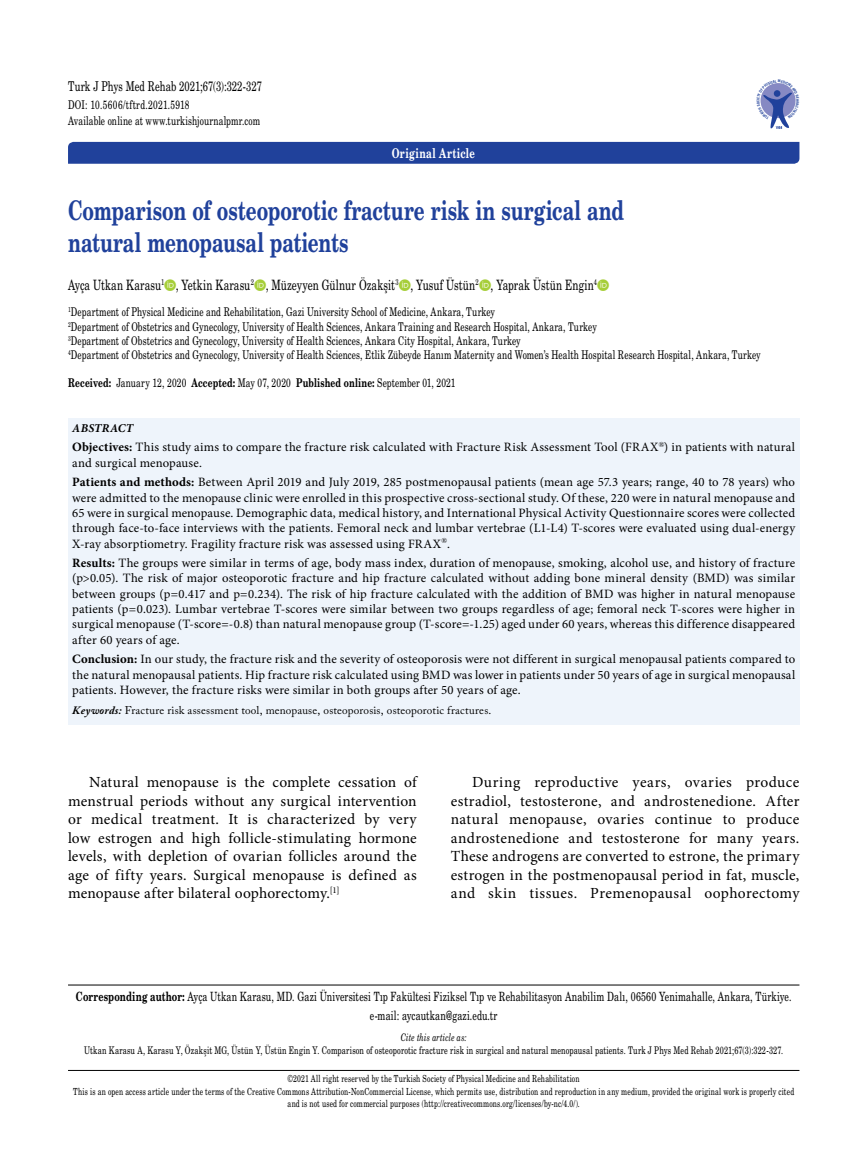
<style>
.page{position:relative;width:859px;height:1170px;background:#fff}
.page>*{position:absolute;margin:0;border:0;box-sizing:border-box;transform-origin:0 0}
.t1{font:27px/32.4px "Madison Bold Tr";letter-spacing:-.005em;color:#20419b}
.t2{font:15.45px/18.6px "Minion Pro";letter-spacing:.02em;color:#000;text-align:justify}
.t3{font:14.25px "Madison Tr";letter-spacing:.005em;color:#000}
.t4{font:13.5px "Madison Tr";letter-spacing:.005em;color:#000}
.t5{font:13.5px "Madison Bold Tr";letter-spacing:.03em;color:#fff}
.t6{font:12.75px/15.3px "Minion Pro";letter-spacing:.015em;color:#000;text-align:justify}
.t7{font:12.75px/19.5px "Madison Tr";letter-spacing:.01em;color:#000;text-align:center}
.t8{font:12px/14.4px "Madison Tr";letter-spacing:.01em;color:#000}
.t9{font:italic 700 12px "Minion Pro";letter-spacing:.015em;color:#000}
.t10{font:11.25px "Adobe Caslon Pro";letter-spacing:.015em;color:#000}
.t11{font:10.5px "Madison Tr";letter-spacing:.015em;color:#000}
.t12{font:10.5px "Madison Italic Tr";letter-spacing:.015em;color:#000}
.t13{font:9.75px/11.7px "Madison Tr";letter-spacing:.02em;color:#000;text-align:center}
.t14{font:3.6px "Helvetica Cond Bold Tr";color:#20419b}
.s1{font-family:"Madison Bold Tr"}
.s2{font-weight:700}
.s3{font-weight:700;font-style:italic}
</style>
<div class="page">
<div style="left:68px;top:142px;width:731px;height:22px;background:#20419b"></div>
<div style="left:68px;top:418px;width:731px;height:306px;background:#eef4fb"></div>
<hr style="left:68px;top:984px;width:731px;height:1px;background:#000">
<hr style="left:68px;top:1070px;width:731px;height:1px;background:#000">
<svg style="left:760px;top:83px;width:36px;height:46px"></svg>
<p class="t4" style="left:68px;top:78px;width:196px">Turk J Phys Med Rehab 2021;67(3):322-327</p>
<p class="t8" style="left:68px;top:97px;width:194px;line-height:15.6px">DOI: 10.5606/tftrd.2021.5918<br>Available online at www.turkishjournalpmr.com</p>
<p class="t5" style="left:392px;top:144px;width:85px">Original Article</p>
<p class="t14" style="left:756px;top:102px;width:4px;rotate:-90deg">C</p>
<h1 class="t1" style="left:68px;top:193px;width:558px">Comparison of osteoporotic fracture risk in surgical and natural menopausal patients</h1>
<p class="t3" style="left:68px;top:276px;width:530px">Ayça Utkan Karasu<sup>1</sup> , Yetkin Karasu<sup>2</sup> , Müzeyyen Gülnur Özakşit<sup>3</sup> , Yusuf Üstün<sup>2</sup> , Yaprak Üstün Engin<sup>4</sup></p>
<p class="t8" style="left:68px;top:304px;width:694px"><sup>1</sup>Department of Physical Medicine and Rehabilitation, Gazi University School of Medicine, Ankara, Turkey<br><sup>2</sup>Department of Obstetrics and Gynecology, University of Health Sciences, Ankara Training and Research Hospital, Ankara, Turkey<br><sup>3</sup>Department of Obstetrics and Gynecology, University of Health Sciences, Ankara City Hospital, Ankara, Turkey<br><sup>4</sup>Department of Obstetrics and Gynecology, University of Health Sciences, Etlik Zübeyde Hanım Maternity and Women’s Health Hospital Research Hospital, Ankara, Turkey</p>
<p class="t8" style="left:68px;top:375px;width:389px"><span class="s1">Received:</span> January 12, 2020 <span class="s1">Accepted:</span> May 07, 2020 <span class="s1">Published online:</span> September 01, 2021</p>
<p class="t9" style="left:72px;top:419px;width:62px">ABSTRACT</p>
<p class="t6" style="left:72px;top:440px;width:724px"><span class="s2">Objectives:</span> This study aims to compare the fracture risk calculated with Fracture Risk Assessment Tool (FRAX<sup>®</sup>) in patients with natural and surgical menopause.</p>
<p class="t6" style="left:72px;top:474px;width:724px"><span class="s2">Patients and methods:</span> Between April 2019 and July 2019, 285 postmenopausal patients (mean age 57.3 years; range, 40 to 78 years) who were admitted to the menopause clinic were enrolled in this prospective cross-sectional study. Of these, 220 were in natural menopause and 65 were in surgical menopause. Demographic data, medical history, and International Physical Activity Questionnaire scores were collected through face-to-face interviews with the patients. Femoral neck and lumbar vertebrae (L1-L4) T-scores were evaluated using dual-energy X-ray absorptiometry. Fragility fracture risk was assessed using FRAX<sup>®</sup>.</p>
<p class="t6" style="left:72px;top:555px;width:724px"><span class="s2">Results:</span> The groups were similar in terms of age, body mass index, duration of menopause, smoking, alcohol use, and history of fracture (p&gt;0.05). The risk of major osteoporotic fracture and hip fracture calculated without adding bone mineral density (BMD) was similar between groups (p=0.417 and p=0.234). The risk of hip fracture calculated with the addition of BMD was higher in natural menopause patients (p=0.023). Lumbar vertebrae T-scores were similar between two groups regardless of age; femoral neck T-scores were higher in surgical menopause (T-score=-0.8) than natural menopause group (T-score=-1.25) aged under 60 years, whereas this difference disappeared after 60 years of age.</p>
<p class="t6" style="left:72px;top:651px;width:724px"><span class="s2">Conclusion:</span> In our study, the fracture risk and the severity of osteoporosis were not different in surgical menopausal patients compared to the natural menopausal patients. Hip fracture risk calculated using BMD was lower in patients under 50 years of age in surgical menopausal patients. However, the fracture risks were similar in both groups after 50 years of age.</p>
<p class="t10" style="left:72px;top:703px;width:421px"><span class="s3">Keywords:</span> Fracture risk assessment tool, menopause, osteoporosis, osteoporotic fractures.</p>
<p class="t2" style="left:68px;top:773px;width:350px;text-indent:21px">Natural menopause is the complete cessation of menstrual periods without any surgical intervention or medical treatment. It is characterized by very low estrogen and high follicle-stimulating hormone levels, with depletion of ovarian follicles around the age of fifty years. Surgical menopause is defined as menopause after bilateral oophorectomy.<sup>[1]</sup></p>
<p class="t2" style="left:451px;top:773px;width:350px;text-indent:21px">During reproductive years, ovaries produce estradiol, testosterone, and androstenedione. After natural menopause, ovaries continue to produce androstenedione and testosterone for many years.<br>These androgens are converted to estrone, the primary estrogen in the postmenopausal period in fat, muscle, and skin tissues. Premenopausal oophorectomy</p>
<p class="t7" style="left:76px;top:985px;width:717px"><span class="s1">Corresponding author:</span> Ayça Utkan Karasu, MD. Gazi Üniversitesi Tıp Fakültesi Fiziksel Tıp ve Rehabilitasyon Anabilim Dalı, 06560 Yenimahalle, Ankara, Türkiye. e-mail: aycautkan@gazi.edu.tr</p>
<p class="t12" style="left:401px;top:1031px;width:67px">Cite this article as:</p>
<p class="t11" style="left:84px;top:1043px;width:701px">Utkan Karasu A, Karasu Y, Özakşit MG, Üstün Y, Üstün Engin Y. Comparison of osteoporotic fracture risk in surgical and natural menopausal patients. Turk J Phys Med Rehab 2021;67(3):322-327.</p>
<p class="t13" style="left:73px;top:1085px;width:722px">This is an open access article under the terms of the Creative Commons Attribution-NonCommercial License, which permits use, distribution and reproduction in any medium, provided the original work is properly cited and is not used for commercial purposes (http://creativecommons.org/licenses/by-nc/4.0/).</p>
<p class="t13" style="left:288px;top:1071px;width:293px">©2021 All right reserved by the Turkish Society of Physical Medicine and Rehabilitation</p>
</div>
